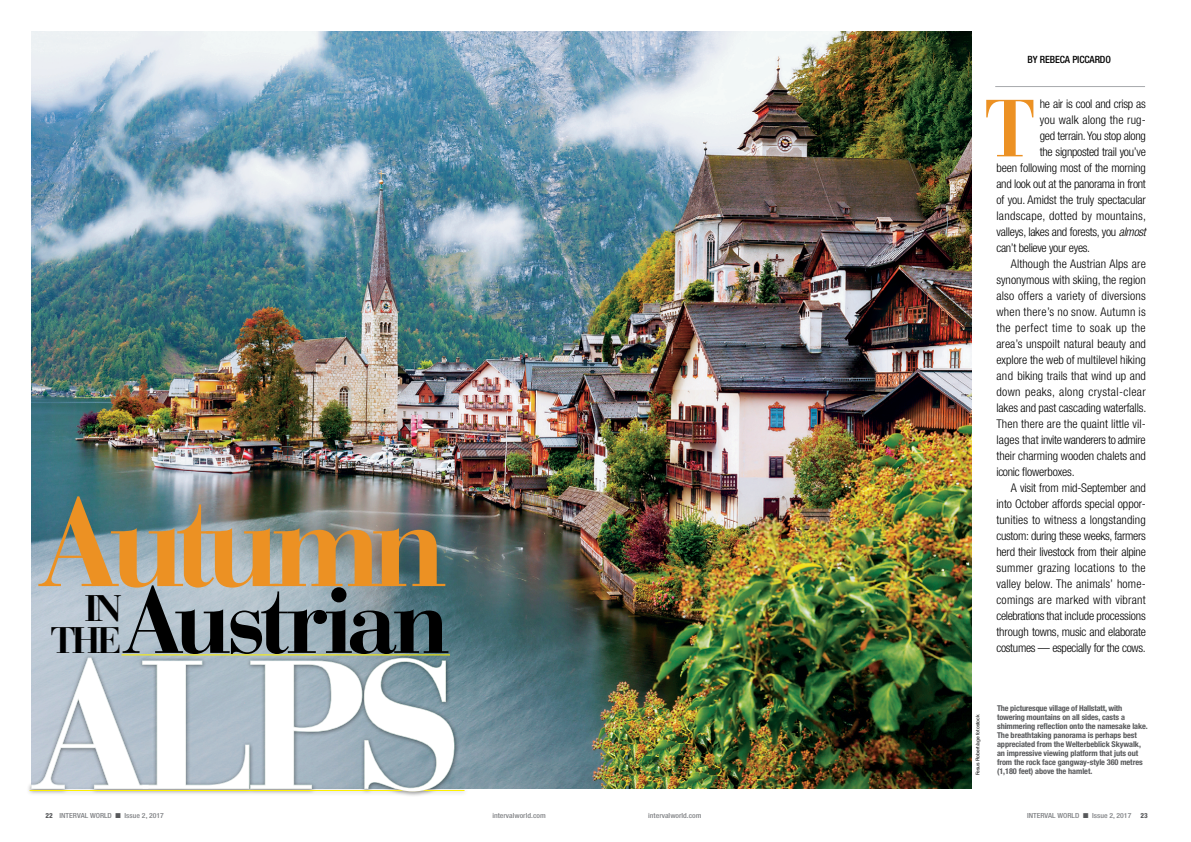
<style>
.page{position:relative;width:1191px;height:842px;background:#fff}
.page>*{position:absolute;margin:0;border:0;box-sizing:border-box;transform-origin:0 0}
.t1{font:700 181px "Bauer Bodoni";color:#fff}
.t2{font:700 124.6px "Bauer Bodoni";letter-spacing:-.09em;color:#ec9123}
.t3{font:700 93.8px "Bauer Bodoni";letter-spacing:-.06em;color:#000}
.t4{font:700 36.7px/31.9px "Bauer Bodoni";color:#000;text-align:right}
.t5{font:300 condensed 12px "Helvetica Neue";color:#000}
.t6{font:300 condensed 12px "Helvetica Neue";letter-spacing:-.025em;color:#000}
.t7{font:300 condensed 12px "Helvetica Neue";letter-spacing:.025em;color:#000}
.t8{font:300 condensed 12px "Helvetica Neue";letter-spacing:-.02em;color:#000}
.t9{font:300 condensed 12px "Helvetica Neue";letter-spacing:.03em;color:#000}
.t10{font:300 condensed 12px "Helvetica Neue";letter-spacing:.02em;color:#000}
.t11{font:300 condensed 12px "Helvetica Neue";letter-spacing:.035em;color:#000}
.t12{font:500 condensed 10px "Helvetica Neue";letter-spacing:-.01em;color:#000}
.t13{font:700 condensed 8px/9px "Helvetica Neue";letter-spacing:-.01em;color:#58595b}
.t14{font:500 condensed 7px "Helvetica Neue";color:#808285;scale:1.1 1}
.t15{font:800 condensed 7px "Helvetica Neue";color:#58595b}
.t16{font:5px "Helvetica Neue";letter-spacing:-.01em;color:#000}
.s1{font-style:italic}
.s2{font-weight:800;color:#58595b}
.s3{color:#58595b}
</style>
<div class="page">
<img style="left:32px;top:32px;width:939px;height:757px">
<hr style="left:995px;top:86px;width:150px;height:1px;background:#a7a9ac">
<svg style="left:986px;top:100px;width:47px;height:56px"></svg>
<div style="left:25px;top:653px;width:444px;height:143px;background:#000;opacity:.5"></div>
<hr style="left:30px;top:790px;width:434px;height:1px;background:#fff200">
<svg style="left:31px;top:657px;width:424px;height:135px;background:#8f9ca4"></svg>
<hr style="left:122px;top:654px;width:328px;height:1px;background:#fff200">
<h2 class="t2" style="left:37px;top:468px;width:412px">Autumn</h2>
<h3 class="t4" style="left:51px;top:592px;width:72px">IN<br>THE</h3>
<h3 class="t3" style="left:122px;top:564px;width:330px">Austrian</h3>
<p class="t12" style="left:1027px;top:54px;width:85px">BY REBECA PICCARDO</p>
<p class="t6" style="left:1040px;top:97px;width:107px">he air is cool and crisp as</p>
<p class="t5" style="left:1040px;top:113px;width:107px">you walk along the rug-</p>
<p class="t6" style="left:1040px;top:129px;width:107px">ged terrain. You stop along</p>
<p class="t6" style="left:1040px;top:145px;width:107px">the signposted trail you’ve</p>
<p class="t5" style="left:996px;top:161px;width:151px">been following most of the morning</p>
<p class="t6" style="left:996px;top:177px;width:151px">and look out at the panorama in front</p>
<p class="t5" style="left:996px;top:193px;width:151px">of you. Amidst the truly spectacular</p>
<p class="t7" style="left:996px;top:209px;width:151px">landscape, dotted by mountains,</p>
<p class="t6" style="left:996px;top:225px;width:151px">valleys, lakes and forests, you <span class="s1">almost</span></p>
<p class="t6" style="left:996px;top:241px;width:95px">can’t believe your eyes.</p>
<p class="t5" style="left:1010px;top:257px;width:136px">Although the Austrian Alps are</p>
<p class="t5" style="left:996px;top:273px;width:151px">synonymous with skiing, the region</p>
<p class="t5" style="left:996px;top:289px;width:151px">also offers a variety of diversions</p>
<p class="t7" style="left:996px;top:305px;width:151px">when there’s no snow. Autumn is</p>
<p class="t11" style="left:996px;top:321px;width:151px">the perfect time to soak up the</p>
<p class="t5" style="left:996px;top:337px;width:151px">area’s unspoilt natural beauty and</p>
<p class="t5" style="left:996px;top:353px;width:151px">explore the web of multilevel hiking</p>
<p class="t5" style="left:996px;top:369px;width:151px">and biking trails that wind up and</p>
<p class="t9" style="left:996px;top:385px;width:151px">down peaks, along crystal-clear</p>
<p class="t5" style="left:996px;top:401px;width:151px">lakes and past cascading waterfalls.</p>
<p class="t5" style="left:996px;top:417px;width:151px">Then there are the quaint little vil-</p>
<p class="t6" style="left:996px;top:433px;width:151px">lages that invite wanderers to admire</p>
<p class="t5" style="left:996px;top:449px;width:151px">their charming wooden chalets and</p>
<p class="t5" style="left:996px;top:465px;width:80px">iconic flowerboxes.</p>
<p class="t5" style="left:1010px;top:481px;width:136px">A visit from mid-September and</p>
<p class="t5" style="left:996px;top:497px;width:151px">into October affords special oppor-</p>
<p class="t5" style="left:996px;top:513px;width:151px">tunities to witness a longstanding</p>
<p class="t6" style="left:996px;top:529px;width:151px">custom: during these weeks, farmers</p>
<p class="t8" style="left:996px;top:545px;width:151px">herd their livestock from their alpine</p>
<p class="t7" style="left:996px;top:561px;width:151px">summer grazing locations to the</p>
<p class="t5" style="left:996px;top:577px;width:151px">valley below. The animals’ home-</p>
<p class="t10" style="left:996px;top:593px;width:151px">comings are marked with vibrant</p>
<p class="t5" style="left:996px;top:609px;width:151px">celebrations that include processions</p>
<p class="t8" style="left:996px;top:625px;width:151px">through towns, music and elaborate</p>
<p class="t6" style="left:996px;top:641px;width:151px">costumes — especially for the cows.</p>
<h1 class="t1" style="left:30px;top:617px;width:436px">ALPS</h1>
<p class="t14" style="left:45px;top:811px;width:109px"><span class="s2">22</span> INTERVAL WORLD <span class="s3">■</span> Issue 2, 2017</p>
<p class="t14" style="left:492px;top:811px;width:50px">intervalworld.com</p>
<p class="t14" style="left:648px;top:811px;width:50px">intervalworld.com</p>
<p class="t14" style="left:1027px;top:811px;width:96px">INTERVAL WORLD <span class="s3">■</span> Issue 2, 2017</p>
<p class="t15" style="left:1140px;top:811px;width:9px">23</p>
<p class="t13" style="left:997px;top:704px;width:152px">The picturesque village of Hallstatt, with towering mountains on all sides, casts a shimmering reflection onto the namesake lake.<br>The breathtaking panorama is perhaps best appreciated from the Welterbeblick Skywalk, an impressive viewing platform that juts out from the rock face gangway-style 360 metres (1,180 feet) above the hamlet.</p>
<p class="t16" style="left:975px;top:775px;width:62px;rotate:-90deg">Fesus Robert/age fotostock</p>
</div>
